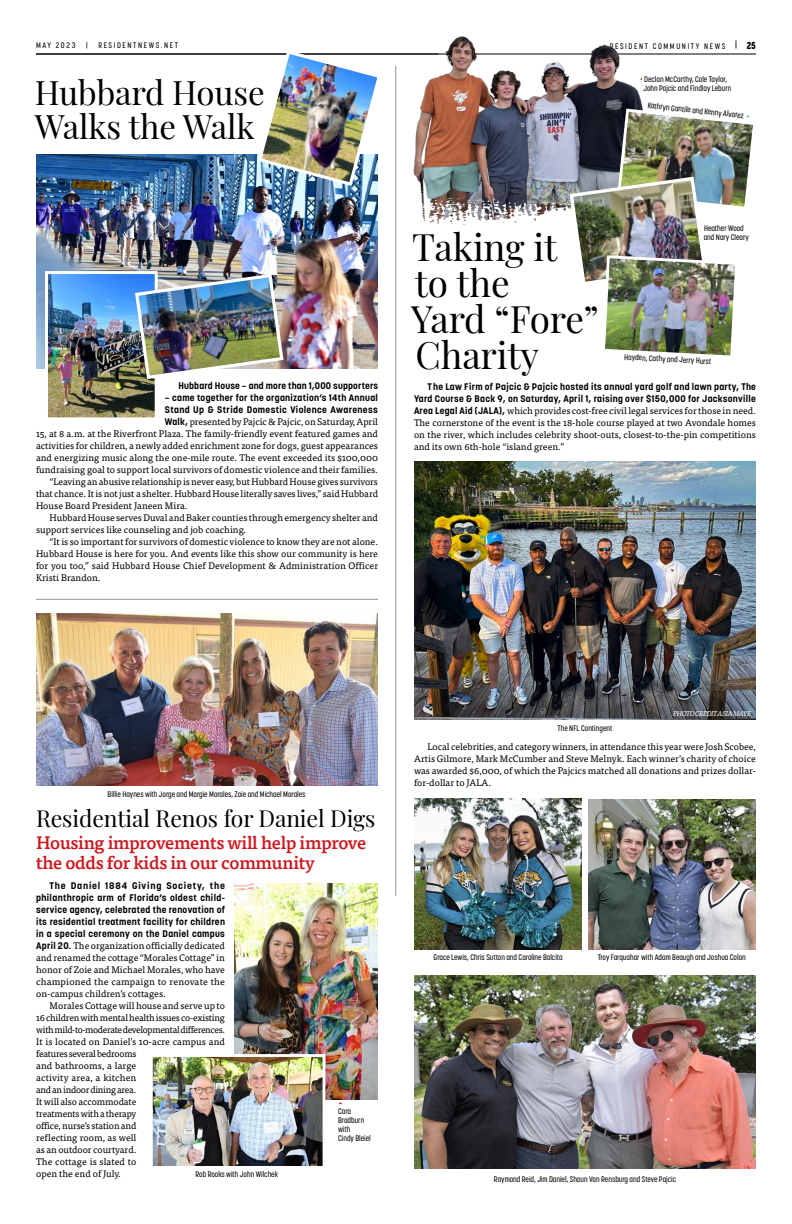
<style>
.page{position:relative;width:792px;height:1224px;background:#fff}
.page>*{position:absolute;margin:0;border:0;box-sizing:border-box;transform-origin:0 0}
.t1{font:37px/36px "Playfair Display";letter-spacing:-.005em;color:#000}
.t2{font:33px/34px "Playfair Display";letter-spacing:-.005em;color:#000}
.t3{font:23px "Playfair Display";letter-spacing:-.005em;color:#000}
.t4{font:500 18px/20px "Tisa Pro";letter-spacing:-.02em;color:#ce171e}
.t5{font:9.5px/12px "Tisa Pro";color:#000;text-align:justify}
.t6{font:700 9.5px/12px "Korolev";letter-spacing:.03em;color:#000;text-align:right}
.t7{font:500 8px/9px "Korolev Condensed";color:#000}
.t8{font:500 8px "Korolev Condensed";letter-spacing:.2em;color:#000}
.t9{font:italic 7px "Tisa Pro";color:#fff}
.s1{font-size:10px}
.s2{font-weight:800;font-size:10px}
.s3{font-family:"Korolev";font-weight:700}
</style>
<div class="page">
<hr style="left:36px;top:54px;width:720px;height:1px;background:#000">
<img style="left:414px;top:798px;width:168px;height:151px">
<hr style="left:36px;top:599px;width:342px;height:1px;background:#939598">
<img style="left:414px;top:461px;width:342px;height:258px">
<hr style="left:396px;top:66px;width:1px;height:830px;background:#939598">
<img style="left:36px;top:154px;width:97px;height:214px">
<img style="left:49px;top:275px;width:105px;height:141px">
<div style="left:45px;top:271px;width:113px;height:149px;border:3px solid #fff"></div>
<img style="left:133px;top:48px;width:623px;height:333px">
<img style="left:414px;top:975px;width:342px;height:193px">
<img style="left:588px;top:799px;width:168px;height:150px">
<img style="left:36px;top:614px;width:342px;height:172px">
<img style="left:234px;top:883px;width:144px;height:217px">
<img style="left:154px;top:1058px;width:167px;height:108px">
<div style="left:150px;top:1054px;width:175px;height:118px;border:3px solid #fff"></div>
<p class="t7" style="left:36px;top:41px;width:41px">MAY 2023</p>
<p class="t7" style="left:86px;top:41px;width:3px">|</p>
<p class="t8" style="left:98px;top:41px;width:81px">RESIDENTNEWS.NET</p>
<p class="t8" style="left:610px;top:41px;width:148px">RESIDENT COMMUNITY NEWS <span class="s1">|</span> <span class="s2">25</span></p>
<h2 class="t2" style="left:35px;top:73px;width:231px">Hubbard House<br>Walks the Walk</h2>
<p class="t7" style="left:643px;top:74px;width:89px">Declan McCarthy, Cole Taylor,<br>John Pajcic and Findlay Leburn</p>
<p class="t7" style="left:648px;top:101px;width:98px;rotate:6deg">Kathryn Gantile and Kenny Alvarez</p>
<p class="t6" style="left:178px;top:380px;width:201px">Hubbard House – and more than 1,000 supporters</p>
<p class="t6" style="left:165px;top:392px;width:215px;text-align:left">– came together for the organization’s 14th Annual<br>Stand Up &amp; Stride Domestic Violence Awareness</p>
<p class="t5" style="left:165px;top:415px;width:215px"><span class="s3">Walk,</span> presented by Pajcic &amp; Pajcic, on Saturday, April</p>
<p class="t5" style="left:36px;top:427px;width:344px">15, at 8 a.m. at the Riverfront Plaza. The family-friendly event featured games and</p>
<p class="t5" style="left:36px;top:439px;width:344px">activities for children, a newly added enrichment zone for dogs, guest appearances</p>
<p class="t5" style="left:36px;top:451px;width:344px">and energizing music along the one-mile route. The event exceeded its $100,000</p>
<p class="t5" style="left:36px;top:463px;width:343px">fundraising goal to support local survivors of domestic violence and their families.</p>
<p class="t5" style="left:50px;top:475px;width:330px">“Leaving an abusive relationship is never easy, but Hubbard House gives survivors</p>
<p class="t5" style="left:36px;top:487px;width:344px">that chance. It is not just a shelter. Hubbard House literally saves lives,” said Hubbard</p>
<p class="t5" style="left:36px;top:499px;width:153px">House Board President Janeen Mira.</p>
<p class="t5" style="left:50px;top:511px;width:330px">Hubbard House serves Duval and Baker counties through emergency shelter and</p>
<p class="t5" style="left:36px;top:523px;width:212px">support services like counseling and job coaching.</p>
<p class="t5" style="left:50px;top:535px;width:330px">“It is so important for survivors of domestic violence to know they are not alone.</p>
<p class="t5" style="left:36px;top:547px;width:343px">Hubbard House is here for you. And events like this show our community is here</p>
<p class="t5" style="left:36px;top:559px;width:344px">for you too,” said Hubbard House Chief Development &amp; Administration Officer</p>
<p class="t5" style="left:36px;top:571px;width:66px">Kristi Brandon.</p>
<h1 class="t1" style="left:411px;top:226px;width:189px">Taking it<br>to the<br>Yard “Fore”<br>Charity</h1>
<p class="t7" style="left:704px;top:224px;width:47px">Heather Wood and Nary Cleary</p>
<p class="t7" style="left:625px;top:352px;width:88px;rotate:3deg">Hayden, Cathy and Jerry Hurst</p>
<p class="t6" style="left:414px;top:380px;width:344px">The Law Firm of Pajcic &amp; Pajcic hosted its annual yard golf and lawn party, The<br>Yard Course &amp; Back 9, on Saturday, April 1, raising over $150,000 for Jacksonville</p>
<p class="t5" style="left:414px;top:404px;width:343px"><span class="s3">Area Legal Aid (JALA),</span> which provides cost-free civil legal services for those in need.<br>The cornerstone of the event is the 18-hole course played at two Avondale homes on the river, which includes celebrity shoot-outs, closest-to-the-pin competitions and its own 6th-hole “island green.”</p>
<p class="t7" style="left:108px;top:790px;width:199px">Billie Haynes with Jorge and Margie Morales, Zoie and Michael Morales</p>
<h3 class="t3" style="left:36px;top:800px;width:341px">Residential Renos for Daniel Digs</h3>
<h3 class="t4" style="left:36px;top:832px;width:332px">Housing improvements will help improve the odds for kids in our community</h3>
<p class="t6" style="left:36px;top:880px;width:190px;text-align:justify;text-indent:14px">The Daniel 1884 Giving Society, the philanthropic arm of Florida’s oldest child&shy;service agency, celebrated the renovation of its residential treatment facility for children in a special ceremony on the Daniel campus</p>
<p class="t5" style="left:36px;top:939px;width:190px"><span class="s3">April 20.</span> The organization officially dedicated and renamed the cottage “Morales Cottage” in honor of Zoie and Michael Morales, who have championed the campaign to renovate the on-campus children’s cottages.</p>
<p class="t5" style="left:36px;top:999px;width:190px;text-align:left;text-indent:14px">Morales Cottage will house and serve up to<br>16 children with mental health issues co-existing with mild-to-moderate developmental differences.<br>It is located on Daniel’s 10-acre campus and features several bedrooms<br>and bathrooms, a large<br>activity area, a kitchen<br>and an indoor dining area.<br>It will also accommodate<br>treatments with a therapy<br>office, nurse’s station and<br>reflecting room, as well<br>as an outdoor courtyard.<br>The cottage is slated to<br>open the end of July.</p>
<p class="t7" style="left:338px;top:1106px;width:34px">Cara<br>Bradburn with<br>Cindy Bleiel</p>
<p class="t7" style="left:195px;top:1169px;width:84px">Rob Rooks with John Wilchek</p>
<p class="t7" style="left:558px;top:724px;width:56px">The NFL Contingent</p>
<p class="t9" style="left:673px;top:708px;width:81px">PHOTO CREDIT ASIA MAYE</p>
<p class="t5" style="left:414px;top:740px;width:344px;text-indent:14px">Local celebrities, and category winners, in attendance this year were Josh Scobee, Artis Gilmore, Mark McCumber and Steve Melnyk. Each winner’s charity of choice was awarded $6,000, of which the Pajcics matched all donations and prizes dollar&shy;for-dollar to JALA.</p>
<p class="t7" style="left:434px;top:953px;width:131px">Grace Lewis, Chris Sutton and Caroline Balcita</p>
<p class="t7" style="left:598px;top:953px;width:150px">Troy Farquahar with Adam Beaugh and Joshua Colon</p>
<p class="t7" style="left:494px;top:1175px;width:184px">Raymond Reid, Jim Daniel, Shaun Van Rensburg and Steve Pajcic</p>
</div>
